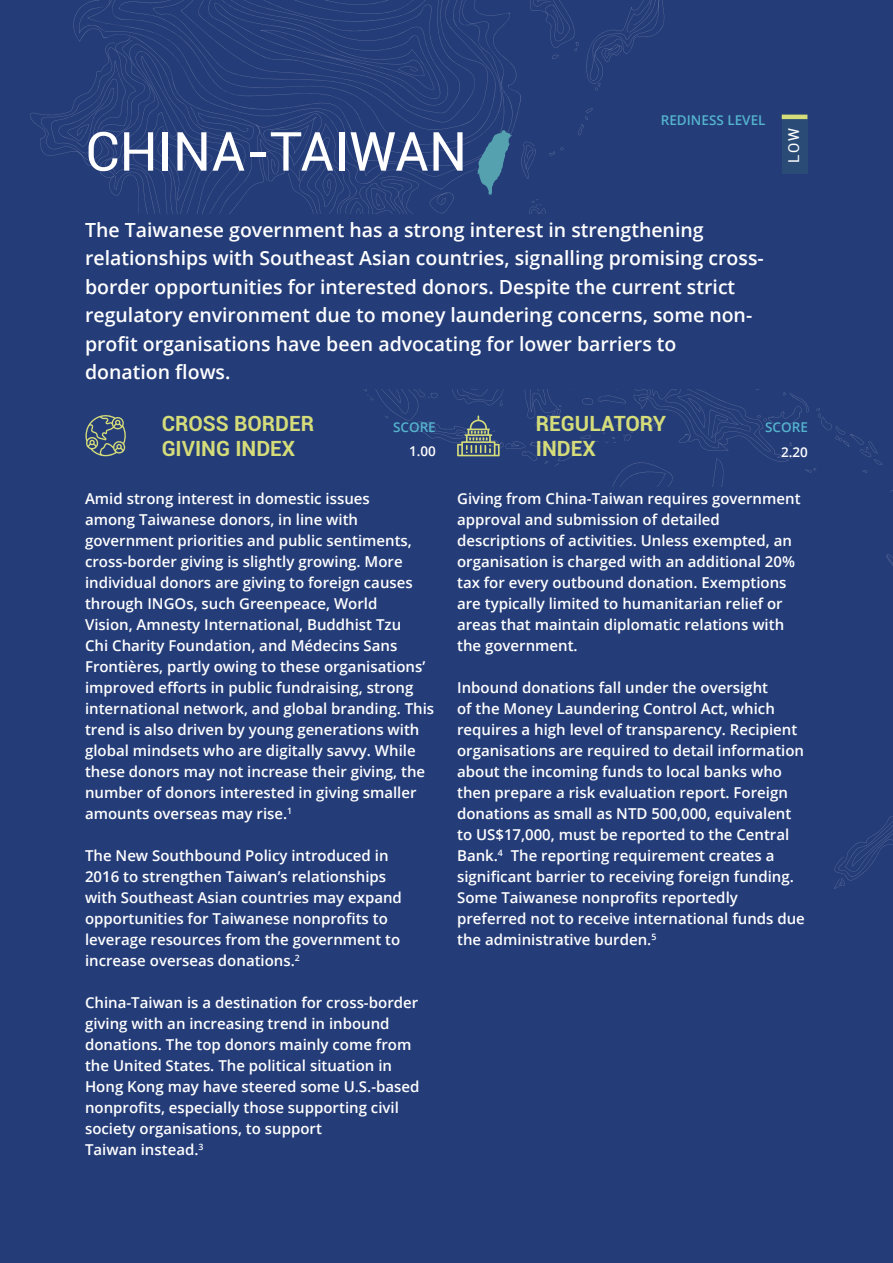
<style>
.page{position:relative;width:893px;height:1263px;background:#243c78}
.page>*{position:absolute;margin:0;border:0;box-sizing:border-box;transform-origin:0 0}
.t1{font:54px "Roboto";color:#fff}
.t2{font:700 21px/25.2px "Roboto";color:#d5dc7a}
.t3{font:600 19.5px/28.5px "Open Sans";color:#fff}
.t4{font:600 15px/21px "Open Sans";color:#fff}
.t5{font:15px "Roboto";color:#fff}
.t6{font:600 13.5px "Open Sans";color:#54b4ce}
.t7{font:600 13.5px "Open Sans";color:#fff}
</style>
<div class="page">
<svg style="left:886px;top:554px;width:7px;height:12px"></svg>
<svg style="left:834px;top:816px;width:59px;height:73px"></svg>
<svg style="left:30px;top:0;width:853px;height:473px"></svg>
<div style="left:782px;top:119px;width:25px;height:55px;background:#294b76"></div>
<hr style="left:782px;top:115px;width:25px;height:4px;background:#d5dc7a">
<h1 class="t1" style="left:85px;top:121px;width:383px">CHINA-TAIWAN</h1>
<p class="t6" style="left:661px;top:110px;width:106px">REDINESS LEVEL</p>
<p class="t3" style="left:85px;top:215px;width:680px">The Taiwanese government has a strong interest in strengthening relationships with Southeast Asian countries, signalling promising cross&shy;border opportunities for interested donors. Despite the current strict regulatory environment due to money laundering concerns, some non&shy;profit organisations have been advocating for lower barriers to donation flows.</p>
<p class="t5" style="left:785px;top:163px;width:37px;rotate:-90deg">LOW</p>
<h2 class="t2" style="left:162px;top:411px;width:154px">CROSS BORDER<br>GIVING INDEX</h2>
<h2 class="t2" style="left:536px;top:411px;width:132px">REGULATORY<br>INDEX</h2>
<p class="t6" style="left:393px;top:417px;width:44px">SCORE</p>
<p class="t6" style="left:765px;top:418px;width:44px">SCORE</p>
<p class="t7" style="left:409px;top:442px;width:28px">1.00</p>
<p class="t7" style="left:781px;top:442px;width:28px">2.20</p>
<p class="t4" style="left:85px;top:488px;width:351px">Amid strong interest in domestic issues<br>among Taiwanese donors, in line with government priorities and public sentiments, cross-border giving is slightly growing. More individual donors are giving to foreign causes through INGOs, such Greenpeace, World<br>Vision, Amnesty International, Buddhist Tzu<br>Chi Charity Foundation, and Médecins Sans Frontières, partly owing to these organisations’ improved efforts in public fundraising, strong international network, and global branding. This trend is also driven by young generations with global mindsets who are digitally savvy. While these donors may not increase their giving, the number of donors interested in giving smaller amounts overseas may rise.<sup>1</sup></p>
<p class="t4" style="left:85px;top:845px;width:318px">The New Southbound Policy introduced in 2016 to strengthen Taiwan’s relationships with Southeast Asian countries may expand opportunities for Taiwanese nonprofits to leverage resources from the government to increase overseas donations.<sup>2</sup></p>
<p class="t4" style="left:85px;top:992px;width:336px">China-Taiwan is a destination for cross-border giving with an increasing trend in inbound donations. The top donors mainly come from the United States. The political situation in Hong Kong may have steered some U.S.-based nonprofits, especially those supporting civil society organisations, to support<br>Taiwan instead.<sup>3</sup></p>
<p class="t4" style="left:457px;top:488px;width:345px">Giving from China-Taiwan requires government approval and submission of detailed descriptions of activities. Unless exempted, an organisation is charged with an additional 20% tax for every outbound donation. Exemptions are typically limited to humanitarian relief or areas that maintain diplomatic relations with the government.</p>
<p class="t4" style="left:457px;top:677px;width:349px">Inbound donations fall under the oversight<br>of the Money Laundering Control Act, which requires a high level of transparency. Recipient organisations are required to detail information about the incoming funds to local banks who then prepare a risk evaluation report. Foreign donations as small as NTD 500,000, equivalent to US$17,000, must be reported to the Central Bank.<sup>4</sup> The reporting requirement creates a significant barrier to receiving foreign funding.<br>Some Taiwanese nonprofits reportedly preferred not to receive international funds due the administrative burden.<sup>5</sup></p>
</div>
